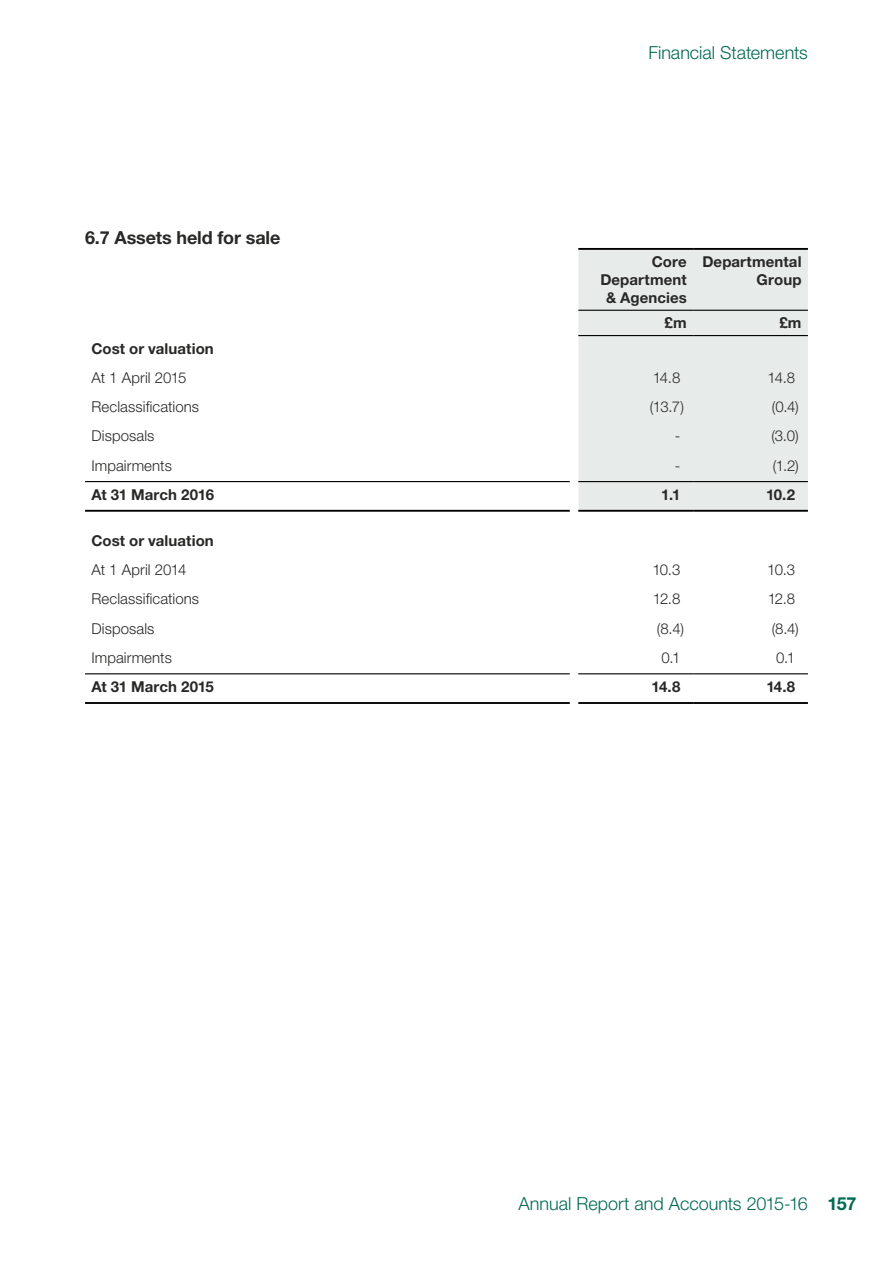
<style>
.page{position:relative;width:893px;height:1263px;background:#fff}
.page>*{position:absolute;margin:0;border:0;box-sizing:border-box;transform-origin:0 0}
.t1{font:300 18px "Helvetica Neue LT";color:#006954}
.L2__C{font:700 18px "Helvetica Neue LT";letter-spacing:-.01em;color:#282827}
.NEW_TABLE_TEXT_18mm{font:300 15px "Helvetica Neue LT";letter-spacing:.005em;color:#282827}
.NEW_TABLE_TEXT_BOLD{font:700 15px/18px "Helvetica Neue LT";letter-spacing:.005em;color:#282827;text-align:right}
.s1{font-weight:700}
</style>
<div class="page">
<div style="left:578px;top:250px;width:230px;height:85px;background:#e7eceb"></div>
<svg style="left:85px;top:336px;width:723px;height:339px"></svg>
<hr style="left:578px;top:248px;width:115px;height:2px;background:#000">
<hr style="left:693px;top:248px;width:115px;height:2px;background:#000">
<hr style="left:578px;top:310px;width:115px;height:1px;background:#000">
<hr style="left:693px;top:310px;width:115px;height:1px;background:#000">
<hr style="left:85px;top:510px;width:485px;height:2px;background:#000">
<hr style="left:85px;top:702px;width:485px;height:2px;background:#000">
<hr style="left:578px;top:510px;width:115px;height:2px;background:#000">
<hr style="left:693px;top:510px;width:115px;height:2px;background:#000">
<hr style="left:578px;top:702px;width:115px;height:2px;background:#000">
<hr style="left:693px;top:702px;width:115px;height:2px;background:#000">
<hr style="left:85px;top:481px;width:485px;height:1px;background:#000">
<hr style="left:85px;top:673px;width:485px;height:1px;background:#000">
<hr style="left:578px;top:481px;width:115px;height:1px;background:#000">
<hr style="left:693px;top:481px;width:115px;height:1px;background:#000">
<hr style="left:578px;top:673px;width:115px;height:1px;background:#000">
<hr style="left:693px;top:673px;width:115px;height:1px;background:#000">
<hr style="left:578px;top:335px;width:115px;height:1px;background:#000">
<hr style="left:693px;top:335px;width:115px;height:1px;background:#000">
<p class="L2__C" style="left:85px;top:226px;width:197px">6.7 Assets held for sale</p>
<p class="t1" style="left:648px;top:42px;width:161px">Financial Statements</p>
<p class="NEW_TABLE_TEXT_BOLD" style="left:600px;top:252px;width:88px">Core<br>Department &amp; Agencies</p>
<p class="NEW_TABLE_TEXT_BOLD" style="left:702px;top:252px;width:101px">Departmental<br>Group</p>
<p class="NEW_TABLE_TEXT_BOLD" style="left:665px;top:314px;width:24px">£m</p>
<p class="NEW_TABLE_TEXT_BOLD" style="left:779px;top:314px;width:24px">£m</p>
<p class="NEW_TABLE_TEXT_BOLD" style="left:91px;top:339px;width:124px">Cost or valuation</p>
<p class="NEW_TABLE_TEXT_18mm" style="left:91px;top:368px;width:97px">At 1 April 2015</p>
<p class="NEW_TABLE_TEXT_18mm" style="left:653px;top:368px;width:29px">14.8</p>
<p class="NEW_TABLE_TEXT_18mm" style="left:768px;top:368px;width:29px">14.8</p>
<p class="NEW_TABLE_TEXT_18mm" style="left:91px;top:398px;width:109px">Reclassifications</p>
<p class="NEW_TABLE_TEXT_18mm" style="left:650px;top:398px;width:35px">(13.7)</p>
<p class="NEW_TABLE_TEXT_18mm" style="left:772px;top:398px;width:28px">(0.4)</p>
<p class="NEW_TABLE_TEXT_18mm" style="left:91px;top:427px;width:65px">Disposals</p>
<p class="NEW_TABLE_TEXT_18mm" style="left:675px;top:427px;width:7px">-</p>
<p class="NEW_TABLE_TEXT_18mm" style="left:771px;top:427px;width:29px">(3.0)</p>
<p class="NEW_TABLE_TEXT_18mm" style="left:91px;top:456px;width:82px">Impairments</p>
<p class="NEW_TABLE_TEXT_18mm" style="left:675px;top:456px;width:7px">-</p>
<p class="NEW_TABLE_TEXT_18mm" style="left:773px;top:456px;width:27px">(1.2)</p>
<p class="NEW_TABLE_TEXT_BOLD" style="left:91px;top:485px;width:124px">At 31 March 2016</p>
<p class="NEW_TABLE_TEXT_BOLD" style="left:661px;top:485px;width:21px">1.1</p>
<p class="NEW_TABLE_TEXT_BOLD" style="left:766px;top:485px;width:31px">10.2</p>
<p class="NEW_TABLE_TEXT_BOLD" style="left:91px;top:531px;width:124px">Cost or valuation</p>
<p class="NEW_TABLE_TEXT_18mm" style="left:91px;top:561px;width:96px">At 1 April 2014</p>
<p class="NEW_TABLE_TEXT_18mm" style="left:652px;top:561px;width:30px">10.3</p>
<p class="NEW_TABLE_TEXT_18mm" style="left:767px;top:561px;width:30px">10.3</p>
<p class="NEW_TABLE_TEXT_18mm" style="left:91px;top:590px;width:109px">Reclassifications</p>
<p class="NEW_TABLE_TEXT_18mm" style="left:653px;top:590px;width:29px">12.8</p>
<p class="NEW_TABLE_TEXT_18mm" style="left:768px;top:590px;width:29px">12.8</p>
<p class="NEW_TABLE_TEXT_18mm" style="left:91px;top:619px;width:65px">Disposals</p>
<p class="NEW_TABLE_TEXT_18mm" style="left:657px;top:619px;width:29px">(8.4)</p>
<p class="NEW_TABLE_TEXT_18mm" style="left:772px;top:619px;width:29px">(8.4)</p>
<p class="NEW_TABLE_TEXT_18mm" style="left:91px;top:648px;width:82px">Impairments</p>
<p class="NEW_TABLE_TEXT_18mm" style="left:661px;top:648px;width:20px">0.1</p>
<p class="NEW_TABLE_TEXT_18mm" style="left:776px;top:648px;width:20px">0.1</p>
<p class="NEW_TABLE_TEXT_BOLD" style="left:91px;top:677px;width:124px">At 31 March 2015</p>
<p class="NEW_TABLE_TEXT_BOLD" style="left:652px;top:677px;width:30px">14.8</p>
<p class="NEW_TABLE_TEXT_BOLD" style="left:766px;top:677px;width:30px">14.8</p>
<p class="t1" style="left:518px;top:1193px;width:340px">Annual Report and Accounts 2015-16 <span class="s1">157</span></p>
</div>
